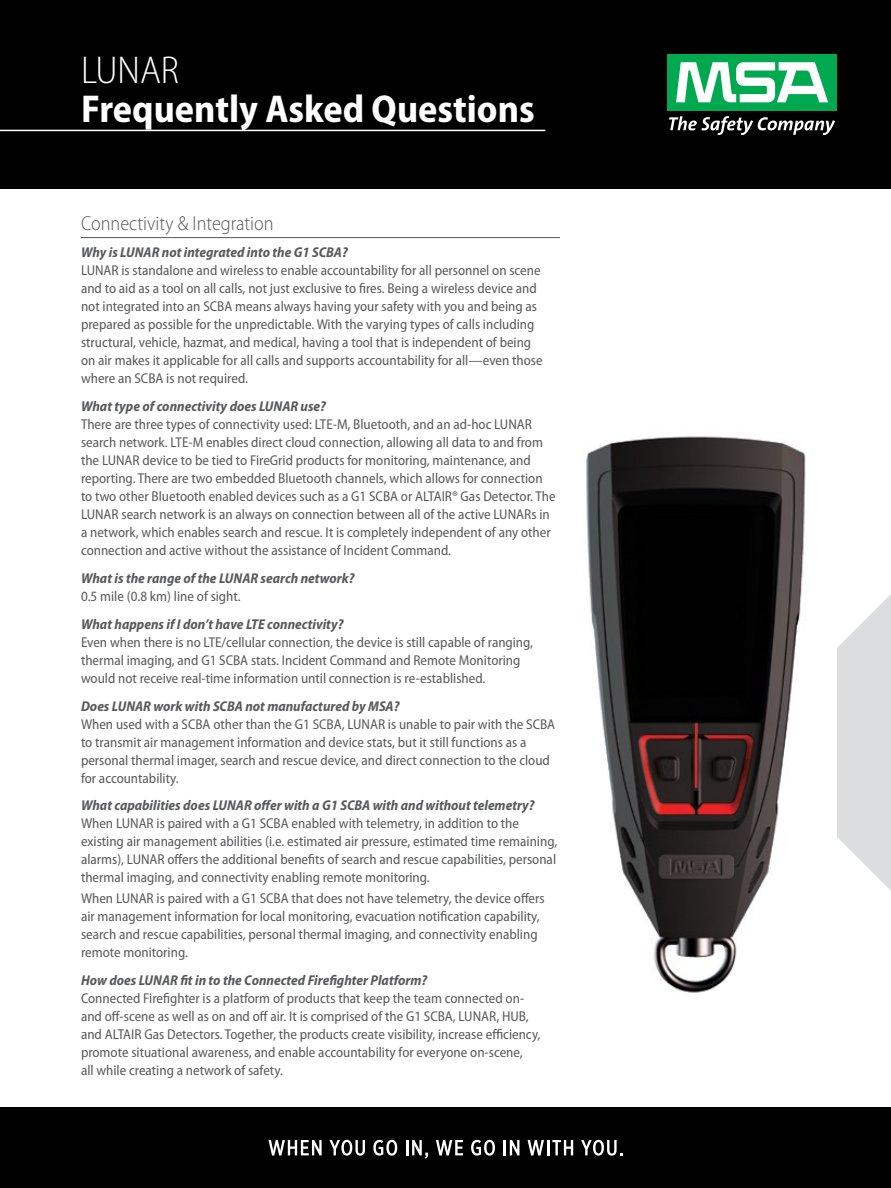
<style>
.page{position:relative;width:891px;height:1188px;background:#fff}
.page>*{position:absolute;margin:0;border:0;box-sizing:border-box;transform-origin:0 0}
.t1{font:700 semi-condensed 39px "Myriad Pro";color:#fff}
.t2{font:300 semi-condensed 39px "Myriad Pro";color:#fff}
.t3{font:300 semi-condensed 20.25px "Myriad Pro";color:#58595b}
.t4{font:semi-condensed 14.25px/18px "Myriad Pro";color:#58595b}
.t5{font:italic 700 semi-condensed 14.25px "Myriad Pro";color:#58595b}
</style>
<div class="page">
<div style="left:0;top:0;width:891px;height:189px;background:#000"></div>
<div style="left:0;top:1107px;width:891px;height:81px;background:#000"></div>
<div style="left:667px;top:54px;width:170px;height:57px;background:#00a94f"></div>
<svg style="left:676px;top:62px;width:152px;height:40px"></svg>
<svg style="left:669px;top:116px;width:166px;height:19px"></svg>
<svg style="left:837px;top:594px;width:54px;height:297px"></svg>
<hr style="left:0;top:130px;width:545px;height:1px;background:#fff">
<svg style="left:269px;top:1140px;width:53px;height:15px"></svg>
<svg style="left:329px;top:1140px;width:36px;height:16px"></svg>
<svg style="left:373px;top:1140px;width:24px;height:16px"></svg>
<svg style="left:406px;top:1140px;width:22px;height:19px"></svg>
<svg style="left:436px;top:1140px;width:27px;height:15px"></svg>
<svg style="left:471px;top:1140px;width:24px;height:16px"></svg>
<svg style="left:504px;top:1140px;width:15px;height:15px"></svg>
<svg style="left:528px;top:1140px;width:45px;height:15px"></svg>
<svg style="left:581px;top:1140px;width:41px;height:16px"></svg>
<hr style="left:81px;top:237px;width:479px;height:1px;background:#58595b">
<img style="left:586px;top:436px;width:220px;height:557px">
<h1 class="t2" style="left:81px;top:47px;width:100px">LUNAR</h1>
<h1 class="t1" style="left:81px;top:84px;width:455px">Frequently Asked Questions</h1>
<h2 class="t3" style="left:81px;top:212px;width:194px">Connectivity &amp; Integration</h2>
<p class="t5" style="left:81px;top:244px;width:268px">Why is LUNAR not integrated into the G1 SCBA?</p>
<p class="t4" style="left:81px;top:262px;width:463px">LUNAR is standalone and wireless to enable accountability for all personnel on scene and to aid as a tool on all calls, not just exclusive to fires. Being a wireless device and not integrated into an SCBA means always having your safety with you and being as prepared as possible for the unpredictable. With the varying types of calls including structural, vehicle, hazmat, and medical, having a tool that is independent of being on air makes it applicable for all calls and supports accountability for all—even those where an SCBA is not required.</p>
<p class="t5" style="left:81px;top:397px;width:247px">What type of connectivity does LUNAR use?</p>
<p class="t4" style="left:81px;top:415px;width:476px">There are three types of connectivity used: LTE-M, Bluetooth, and an ad-hoc LUNAR search network. LTE-M enables direct cloud connection, allowing all data to and from the LUNAR device to be tied to FireGrid products for monitoring, maintenance, and reporting. There are two embedded Bluetooth channels, which allows for connection to two other Bluetooth enabled devices such as a G1 SCBA or ALTAIR® Gas Detector. The LUNAR search network is an always on connection between all of the active LUNARs in a network, which enables search and rescue. It is completely independent of any other connection and active without the assistance of Incident Command.</p>
<p class="t5" style="left:81px;top:569px;width:275px">What is the range of the LUNAR search network?</p>
<p class="t4" style="left:81px;top:587px;width:161px">0.5 mile (0.8 km) line of sight.</p>
<p class="t5" style="left:81px;top:615px;width:264px">What happens if I don’t have LTE connectivity?</p>
<p class="t4" style="left:81px;top:633px;width:454px">Even when there is no LTE/cellular connection, the device is still capable of ranging, thermal imaging, and G1 SCBA stats. Incident Command and Remote Monitoring would not receive real-time information until connection is re-established.</p>
<p class="t5" style="left:81px;top:697px;width:320px">Does LUNAR work with SCBA not manufactured by MSA?</p>
<p class="t4" style="left:81px;top:715px;width:476px">When used with a SCBA other than the G1 SCBA, LUNAR is unable to pair with the SCBA to transmit air management information and device stats, but it still functions as a personal thermal imager, search and rescue device, and direct connection to the cloud for accountability.</p>
<p class="t5" style="left:81px;top:796px;width:455px">What capabilities does LUNAR offer with a G1 SCBA with and without telemetry?</p>
<p class="t4" style="left:81px;top:814px;width:478px">When LUNAR is paired with a G1 SCBA enabled with telemetry, in addition to the existing air management abilities (i.e. estimated air pressure, estimated time remaining, alarms), LUNAR offers the additional benefits of search and rescue capabilities, personal thermal imaging, and connectivity enabling remote monitoring.</p>
<p class="t4" style="left:81px;top:889px;width:465px">When LUNAR is paired with a G1 SCBA that does not have telemetry, the device offers air management information for local monitoring, evacuation notification capability, search and rescue capabilities, personal thermal imaging, and connectivity enabling remote monitoring.</p>
<p class="t5" style="left:81px;top:971px;width:348px">How does LUNAR fit in to the Connected Firefighter Platform?</p>
<p class="t4" style="left:81px;top:989px;width:461px">Connected Firefighter is a platform of products that keep the team connected on&shy;and off-scene as well as on and off air. It is comprised of the G1 SCBA, LUNAR, HUB, and ALTAIR Gas Detectors. Together, the products create visibility, increase efficiency, promote situational awareness, and enable accountability for everyone on-scene,<br>all while creating a network of safety.</p>
</div>
